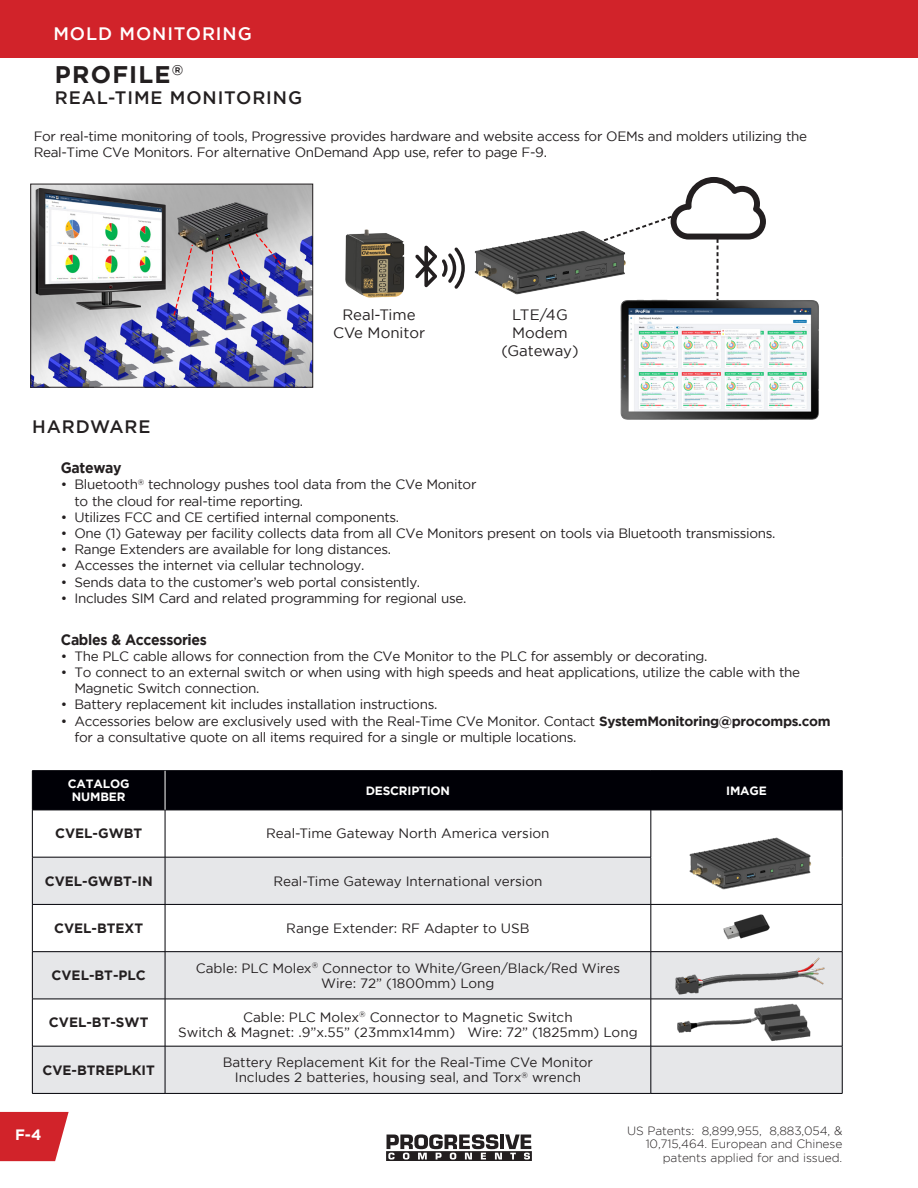
<style>
.page{position:relative;width:918px;height:1188px;background:#fff}
.page>*{position:absolute;margin:0;border:0;box-sizing:border-box;transform-origin:0 0}
.t1{font:700 24px "Gotham";letter-spacing:.05em;color:#231f20}
.Notations{font:500 18px "Gotham";letter-spacing:.05em;color:#231f20}
.t2{font:500 18px "Gotham";letter-spacing:.05em;color:#fff}
.t3{font:15px "Gotham";color:#231f20}
.Notations-2{font:700 15px "Gotham";letter-spacing:-.025em;color:#231f20;scale:.94 1}
.t4{font:15px "Gotham";letter-spacing:-.02em;color:#231f20}
.t5{font:700 15px "Gotham";color:#fff}
.Notations-3{font:13.5px/16.2px "Gotham";letter-spacing:-.025em;color:#231f20}
.Paragraph_Style_2{font:13.5px/15px "Gotham";color:#231f20;text-align:center}
.Paragraph_Style_2-2{font:700 13.5px "Gotham";color:#231f20}
.Chart_text{font:13.5px "Gotham";color:#231f20}
.Notations-4{font:300 12px/13.5px "Gotham";letter-spacing:-.01em;color:#231f20;text-align:right}
.Chart_Heading{font:700 12px/13.5px "Gotham";letter-spacing:-.015em;color:#fff;text-align:center}
.s1{font-weight:700}
</style>
<div class="page">
<div style="left:0;top:0;width:918px;height:58px;background:#d1232a"></div>
<svg style="left:0;top:1112px;width:69px;height:49px;background:#d5393f"></svg>
<svg style="left:386px;top:1134px;width:146px;height:27px"></svg>
<svg style="left:418px;top:246px;width:43px;height:43px"></svg>
<img style="left:345px;top:229px;width:73px;height:69px">
<img style="left:461px;top:231px;width:136px;height:64px">
<img style="left:620px;top:300px;width:199px;height:120px">
<svg style="left:597px;top:177px;width:169px;height:130px"></svg>
<svg style="left:30px;top:183px;width:284px;height:205px"></svg>
<div style="left:33px;top:771px;width:809px;height:39px;background:#000006"></div>
<div style="left:33px;top:858px;width:618px;height:46px;background:#e6e7e9"></div>
<svg style="left:33px;top:952px;width:809px;height:141px;fill:#e6e7e9"></svg>
<hr style="left:32px;top:770px;width:133px;height:1px;background:#000006">
<hr style="left:32px;top:771px;width:1px;height:39px;background:#000006">
<hr style="left:165px;top:770px;width:486px;height:1px;background:#000006">
<hr style="left:651px;top:770px;width:191px;height:1px;background:#000006">
<hr style="left:651px;top:771px;width:1px;height:39px;background:#000006">
<hr style="left:842px;top:771px;width:1px;height:39px;background:#000006">
<hr style="left:32px;top:810px;width:133px;height:1px;background:#000006">
<hr style="left:32px;top:810px;width:1px;height:47px;background:#000006">
<hr style="left:165px;top:810px;width:486px;height:1px;background:#000006">
<hr style="left:165px;top:810px;width:1px;height:47px;background:#000006">
<hr style="left:651px;top:810px;width:191px;height:1px;background:#000006">
<hr style="left:651px;top:810px;width:1px;height:47px;background:#000006">
<hr style="left:842px;top:810px;width:1px;height:47px;background:#000006">
<hr style="left:32px;top:857px;width:133px;height:1px;background:#000006">
<hr style="left:32px;top:857px;width:1px;height:47px;background:#000006">
<hr style="left:165px;top:857px;width:486px;height:1px;background:#000006">
<hr style="left:165px;top:857px;width:1px;height:47px;background:#000006">
<hr style="left:651px;top:857px;width:1px;height:47px;background:#000006">
<hr style="left:842px;top:857px;width:1px;height:47px;background:#000006">
<hr style="left:32px;top:904px;width:133px;height:1px;background:#000006">
<hr style="left:32px;top:905px;width:1px;height:47px;background:#000006">
<hr style="left:165px;top:904px;width:486px;height:1px;background:#000006">
<hr style="left:165px;top:905px;width:1px;height:47px;background:#000006">
<hr style="left:651px;top:904px;width:191px;height:1px;background:#000006">
<hr style="left:651px;top:905px;width:1px;height:47px;background:#000006">
<hr style="left:842px;top:905px;width:1px;height:47px;background:#000006">
<hr style="left:32px;top:951px;width:133px;height:1px;background:#000006">
<hr style="left:32px;top:952px;width:1px;height:47px;background:#000006">
<hr style="left:165px;top:951px;width:486px;height:1px;background:#000006">
<hr style="left:165px;top:952px;width:1px;height:47px;background:#000006">
<hr style="left:651px;top:951px;width:191px;height:1px;background:#000006">
<hr style="left:651px;top:952px;width:1px;height:47px;background:#000006">
<hr style="left:842px;top:952px;width:1px;height:47px;background:#000006">
<hr style="left:32px;top:999px;width:133px;height:1px;background:#000006">
<hr style="left:32px;top:999px;width:1px;height:47px;background:#000006">
<hr style="left:165px;top:999px;width:486px;height:1px;background:#000006">
<hr style="left:165px;top:999px;width:1px;height:47px;background:#000006">
<hr style="left:651px;top:999px;width:191px;height:1px;background:#000006">
<hr style="left:651px;top:999px;width:1px;height:47px;background:#000006">
<hr style="left:842px;top:999px;width:1px;height:47px;background:#000006">
<hr style="left:32px;top:1046px;width:133px;height:1px;background:#000006">
<hr style="left:32px;top:1046px;width:1px;height:47px;background:#000006">
<hr style="left:165px;top:1046px;width:486px;height:1px;background:#000006">
<hr style="left:165px;top:1046px;width:1px;height:47px;background:#000006">
<hr style="left:651px;top:1046px;width:191px;height:1px;background:#000006">
<hr style="left:651px;top:1046px;width:1px;height:47px;background:#000006">
<hr style="left:842px;top:1046px;width:1px;height:47px;background:#000006">
<hr style="left:32px;top:1093px;width:133px;height:1px;background:#000006">
<hr style="left:165px;top:1093px;width:486px;height:1px;background:#000006">
<hr style="left:651px;top:1093px;width:191px;height:1px;background:#000006">
<hr style="left:165px;top:771px;width:1px;height:39px;background:#fff">
<img style="left:689px;top:837px;width:122px;height:53px">
<img style="left:672px;top:1000px;width:146px;height:46px">
<img style="left:723px;top:914px;width:46px;height:26px">
<img style="left:669px;top:951px;width:167px;height:49px">
<h2 class="t2" style="left:53px;top:24px;width:200px">MOLD MONITORING</h2>
<p class="t1" style="left:55px;top:61px;width:130px">PROFILE<sup>®</sup></p>
<p class="Notations" style="left:55px;top:87px;width:249px">REAL-TIME MONITORING</p>
<p class="Notations-3" style="left:34px;top:128px;width:775px">For real-time monitoring of tools, Progressive provides hardware and website access for OEMs and molders utilizing the<br>Real-Time CVe Monitors. For alternative OnDemand App use, refer to page F-9.</p>
<p class="Notations" style="left:32px;top:417px;width:120px">HARDWARE</p>
<p class="t3" style="left:342px;top:306px;width:75px">Real-Time</p>
<p class="t3" style="left:333px;top:324px;width:94px">CVe Monitor</p>
<p class="t3" style="left:512px;top:306px;width:57px">LTE/4G</p>
<p class="t3" style="left:512px;top:324px;width:57px">Modem</p>
<p class="t4" style="left:501px;top:342px;width:79px">(Gateway)</p>
<p class="Notations-2" style="left:61px;top:459px;width:66px">Gateway</p>
<p class="Notations-3" style="left:74px;top:476px;width:404px;text-indent:-14px">• Bluetooth<sup>®</sup> technology pushes tool data from the CVe Monitor to the cloud for real-time reporting.</p>
<p class="Notations-3" style="left:61px;top:509px;width:340px">• Utilizes FCC and CE certified internal components.</p>
<p class="Notations-3" style="left:61px;top:525px;width:716px">• One (1) Gateway per facility collects data from all CVe Monitors present on tools via Bluetooth transmissions.</p>
<p class="Notations-3" style="left:61px;top:541px;width:332px">• Range Extenders are available for long distances.</p>
<p class="Notations-3" style="left:61px;top:557px;width:305px">• Accesses the internet via cellular technology.</p>
<p class="Notations-3" style="left:61px;top:574px;width:361px">• Sends data to the customer’s web portal consistently.</p>
<p class="Notations-3" style="left:61px;top:590px;width:407px">• Includes SIM Card and related programming for regional use.</p>
<p class="Notations-2" style="left:61px;top:631px;width:157px">Cables &amp; Accessories</p>
<p class="Notations-3" style="left:61px;top:648px;width:648px">• The PLC cable allows for connection from the CVe Monitor to the PLC for assembly or decorating.</p>
<p class="Notations-3" style="left:74px;top:664px;width:727px;text-indent:-14px">• To connect to an external switch or when using with high speeds and heat applications, utilize the cable with the<br>Magnetic Switch connection.</p>
<p class="Notations-3" style="left:61px;top:696px;width:378px">• Battery replacement kit includes installation instructions.</p>
<p class="Notations-3" style="left:74px;top:712px;width:758px;text-indent:-14px">• Accessories below are exclusively used with the Real-Time CVe Monitor. Contact <span class="s1">SystemMonitoring@procomps.com </span>for a consultative quote on all items required for a single or multiple locations.</p>
<p class="Chart_Heading" style="left:68px;top:777px;width:63px">CATALOG<br>NUMBER</p>
<p class="Chart_Heading" style="left:366px;top:783px;width:86px">DESCRIPTION</p>
<p class="Chart_Heading" style="left:726px;top:783px;width:42px">IMAGE</p>
<p class="Paragraph_Style_2-2" style="left:55px;top:826px;width:89px">CVEL-GWBT</p>
<p class="Paragraph_Style_2" style="left:266px;top:826px;width:285px">Real-Time Gateway North America version</p>
<p class="Paragraph_Style_2-2" style="left:45px;top:873px;width:109px">CVEL-GWBT-IN</p>
<p class="Paragraph_Style_2" style="left:273px;top:873px;width:271px">Real-Time Gateway International version</p>
<p class="Paragraph_Style_2-2" style="left:54px;top:920px;width:91px">CVEL-BTEXT</p>
<p class="Paragraph_Style_2" style="left:286px;top:920px;width:245px">Range Extender: RF Adapter to USB</p>
<p class="Paragraph_Style_2-2" style="left:52px;top:968px;width:96px">CVEL-BT-PLC</p>
<p class="Paragraph_Style_2" style="left:196px;top:960px;width:426px">Cable: PLC Molex<sup>®</sup> Connector to White/Green/Black/Red Wires</p>
<p class="Paragraph_Style_2" style="left:321px;top:975px;width:175px">Wire: 72” (1800mm) Long</p>
<p class="Paragraph_Style_2-2" style="left:49px;top:1015px;width:101px">CVEL-BT-SWT</p>
<p class="Paragraph_Style_2" style="left:243px;top:1009px;width:331px">Cable: PLC Molex<sup>®</sup> Connector to Magnetic Switch</p>
<p class="Chart_text" style="left:178px;top:1025px;width:461px">Switch &amp; Magnet: .9”x.55” (23mmx14mm) Wire: 72” (1825mm) Long</p>
<p class="Paragraph_Style_2-2" style="left:42px;top:1062px;width:114px">CVE-BTREPLKIT</p>
<p class="Paragraph_Style_2" style="left:223px;top:1055px;width:372px">Battery Replacement Kit for the Real-Time CVe Monitor<br>Includes 2 batteries, housing seal, and Torx<sup>®</sup> wrench</p>
<p class="t5" style="left:15px;top:1126px;width:28px">F-4</p>
<p class="Notations-4" style="left:627px;top:1124px;width:217px">US Patents: 8,899,955, 8,883,054, &amp;<br>10,715,464. European and Chinese patents applied for and issued.</p>
</div>
